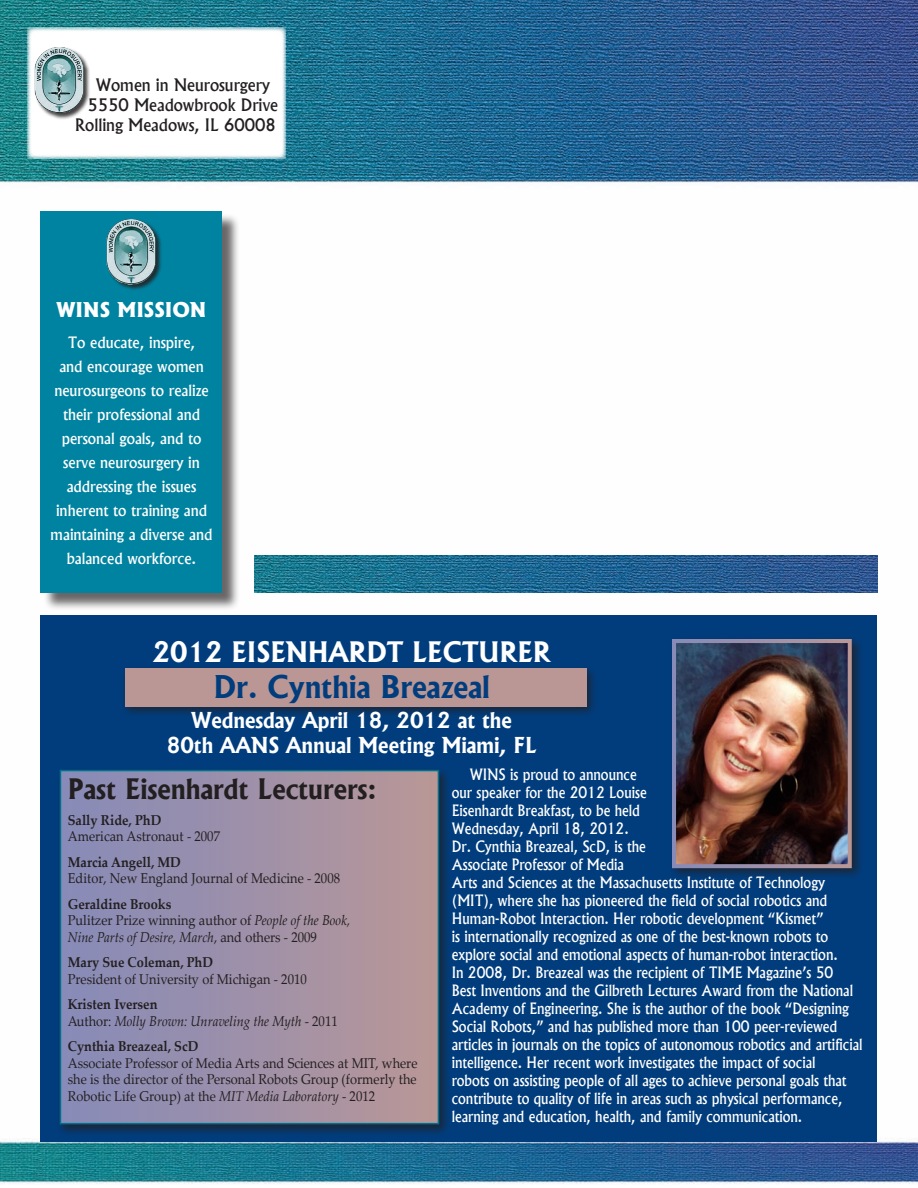
<style>
.page{position:relative;width:918px;height:1188px;background:#fff}
.page>*{position:absolute;margin:0;border:0;box-sizing:border-box;transform-origin:0 0}
.Body_-_10pt{font:700 30px "Albertus";color:#013d7d}
.Headline{font:700 27px "Albertus";color:#231f20}
.Body_-_10pt-2{font:700 27px "Albertus";color:#fff}
.Body_-_10pt-3{font:700 21px/25.2px "Albertus";color:#fff;text-align:center}
.Headline-2{font:800 19.5px "Albertus";color:#fff}
.t1{font:500 16.5px "Albertus";color:#231f20}
.Body_-_10pt-4{font:500 15px/18px "Albertus";color:#fff;scale:.93 1}
.Headline-3{font:500 15px/24px "Albertus";color:#fff;text-align:center}
.Body_-_10pt-5{font:14.25px/16.5px "Palatino Linotype";color:#231f20;scale:.9 1}
.Body_-_10pt-6{font:italic 14.25px/16.5px "Palatino Linotype";color:#231f20;scale:.9 1}
.s1{font-weight:700}
.s2{font-style:italic}
.s3{font-weight:700;font-style:normal}
.s4{font-style:normal}
</style>
<div class="page">
<img style="left:0;top:0;width:918px;height:1184px">
<div style="left:43px;top:213px;width:197px;height:398px;background:#231f20;opacity:.68"></div>
<div style="left:40px;top:211px;width:182px;height:381px;background:#0083a0"></div>
<div style="left:106px;top:219px;width:57px;height:72px;background:#231f20;opacity:.85"></div>
<img style="left:107px;top:219px;width:49px;height:66px">
<img style="left:254px;top:556px;width:624px;height:37px">
<div style="left:27px;top:27px;width:258px;height:132px;background:#fff"></div>
<div style="left:34px;top:47px;width:57px;height:72px;background:#231f20;opacity:.85"></div>
<img style="left:35px;top:47px;width:49px;height:66px">
<div style="left:40px;top:616px;width:838px;height:526px;background:#013d7d"></div>
<div style="left:56px;top:766px;width:396px;height:371px;background:#231f20;opacity:.75"></div>
<div style="left:60px;top:771px;width:378px;height:353px;background:linear-gradient(to right,#858aba,#b99797)"></div>
<div style="left:60px;top:770px;width:379px;height:354px;border:2px solid #00718e"></div>
<div style="left:668px;top:635px;width:196px;height:246px;background:#231f20;opacity:.75"></div>
<img style="left:677px;top:644px;width:170px;height:219px">
<div style="left:120px;top:664px;width:478px;height:54px;background:#231f20;opacity:.75"></div>
<div style="left:125px;top:669px;width:461px;height:38px;background:#ba9795"></div>
<p class="t1" style="left:96px;top:75px;width:176px">Women in Neurosurgery</p>
<p class="t1" style="left:87px;top:95px;width:192px">5550 Meadowbrook Drive</p>
<p class="t1" style="left:75px;top:115px;width:202px">Rolling Meadows, IL 60008</p>
<p class="Headline-2" style="left:57px;top:297px;width:151px">WINS MISSION</p>
<p class="Headline-3" style="left:51px;top:330px;width:163px">To educate, inspire,<br>and encourage women neurosurgeons to realize their professional and personal goals, and to serve neurosurgery in addressing the issues inherent to training and maintaining a diverse and balanced workforce.</p>
<p class="Body_-_10pt-2" style="left:153px;top:635px;width:399px">2012 EISENHARDT LECTURER</p>
<p class="Body_-_10pt" style="left:213px;top:668px;width:278px">Dr. Cynthia Breazeal</p>
<p class="Body_-_10pt-3" style="left:167px;top:707px;width:371px">Wednesday April 18, 2012 at the<br>80th AANS Annual Meeting Miami, FL</p>
<p class="Headline" style="left:68px;top:773px;width:310px">Past Eisenhardt Lecturers:</p>
<p class="Body_-_10pt-5" style="left:68px;top:811px;width:171px"><span class="s1">Sally Ride, PhD<br></span>American Astronaut - 2007</p>
<p class="Body_-_10pt-5" style="left:68px;top:853px;width:304px"><span class="s1">Marcia Angell, MD<br></span>Editor, New England Journal of Medicine - 2008</p>
<p class="Body_-_10pt-5" style="left:68px;top:895px;width:315px"><span class="s1">Geraldine Brooks<br></span>Pulitzer Prize winning author of <span class="s2">People of the Book,<br>Nine Parts of Desire, March</span>, and others - 2009</p>
<p class="Body_-_10pt-5" style="left:68px;top:954px;width:267px"><span class="s1">Mary Sue Coleman, PhD<br></span>President of University of Michigan - 2010</p>
<p class="Body_-_10pt-6" style="left:68px;top:996px;width:302px"><span class="s3">Kristen Iversen<br></span><span class="s4">Author:</span> Molly Brown: Unraveling the Myth <span class="s4">- 2011</span></p>
<p class="Body_-_10pt-5" style="left:68px;top:1038px;width:390px"><span class="s1">Cynthia Breazeal, ScD<br></span>Associate Professor of Media Arts and Sciences at MIT, where she is the director of the Personal Robots Group (formerly the Robotic Life Group) at the <span class="s2">MIT Media Laboratory</span> - 2012</p>
<p class="Body_-_10pt-4" style="left:452px;top:765px;width:443px;text-indent:18px">WINS is proud to announce<br>our speaker for the 2012 Louise<br>Eisenhardt Breakfast, to be held<br>Wednesday, April 18, 2012.<br>Dr. Cynthia Breazeal, ScD, is the<br>Associate Professor of Media<br>Arts and Sciences at the Massachusetts Institute of Technology (MIT), where she has pioneered the field of social robotics and Human-Robot Interaction. Her robotic development “Kismet”<br>is internationally recognized as one of the best-known robots to explore social and emotional aspects of human-robot interaction.<br>In 2008, Dr. Breazeal was the recipient of TIME Magazine’s 50<br>Best Inventions and the Gilbreth Lectures Award from the National Academy of Engineering. She is the author of the book “Designing Social Robots,” and has published more than 100 peer-reviewed articles in journals on the topics of autonomous robotics and artificial intelligence. Her recent work investigates the impact of social<br>robots on assisting people of all ages to achieve personal goals that contribute to quality of life in areas such as physical performance, learning and education, health, and family communication.</p>
</div>
